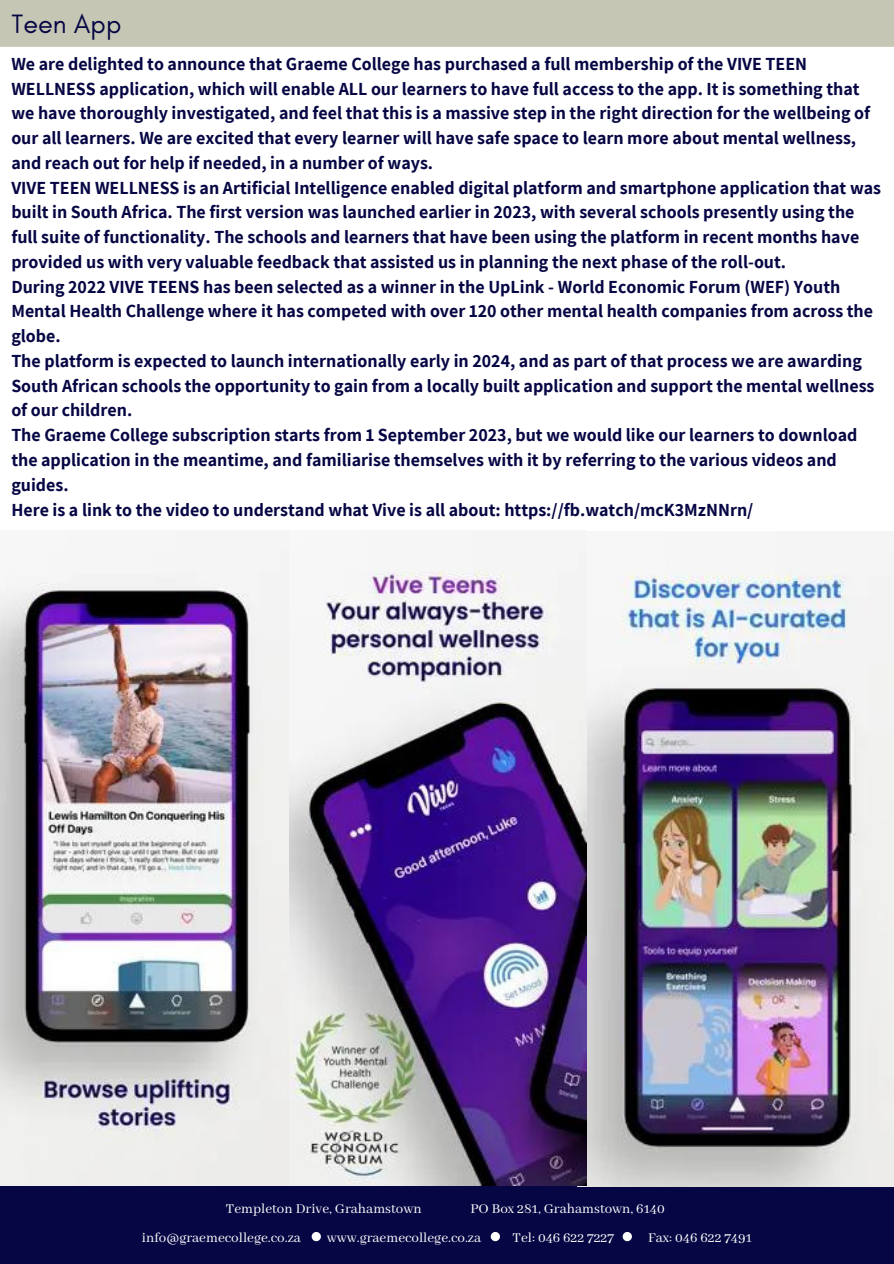
<style>
.page{position:relative;width:894px;height:1264px;background:#fff}
.page>*{position:absolute;margin:0;border:0;box-sizing:border-box;transform-origin:0 0}
.t1{font:27px "Glacial Indifference";color:#060644}
.t2{font:700 18px/24.8px "Assistant";color:#060644}
.t3{font:15px "Abhaya Libre";color:#fff}
</style>
<div class="page">
<div style="left:0;top:1186px;width:893px;height:77px;background:#060644"></div>
<svg style="left:490px;top:1231px;width:10px;height:10px"></svg>
<svg style="left:622px;top:1231px;width:9px;height:10px"></svg>
<svg style="left:311px;top:1231px;width:10px;height:10px"></svg>
<div style="left:0;top:0;width:893px;height:47px;background:#c6c6b5"></div>
<img style="left:577px;top:550px;width:316px;height:636px">
<img style="left:288px;top:550px;width:298px;height:635px">
<img style="left:0;top:550px;width:288px;height:635px">
<p class="t1" style="left:12px;top:7px;width:111px">Teen App</p>
<p class="t2" style="left:11px;top:51px;width:871px">We are delighted to announce that Graeme College has purchased a full membership of the VIVE TEEN WELLNESS application, which will enable ALL our learners to have full access to the app. It is something that we have thoroughly investigated, and feel that this is a massive step in the right direction for the wellbeing of our all learners. We are excited that every learner will have safe space to learn more about mental wellness, and reach out for help if needed, in a number of ways.<br>VIVE TEEN WELLNESS is an Artificial Intelligence enabled digital platform and smartphone application that was built in South Africa. The first version was launched earlier in 2023, with several schools presently using the full suite of functionality. The schools and learners that have been using the platform in recent months have provided us with very valuable feedback that assisted us in planning the next phase of the roll-out.<br>During 2022 VIVE TEENS has been selected as a winner in the UpLink - World Economic Forum (WEF) Youth Mental Health Challenge where it has competed with over 120 other mental health companies from across the globe.<br>The platform is expected to launch internationally early in 2024, and as part of that process we are awarding South African schools the opportunity to gain from a locally built application and support the mental wellness of our children.<br>The Graeme College subscription starts from 1 September 2023, but we would like our learners to download the application in the meantime, and familiarise themselves with it by referring to the various videos and guides.<br>Here is a link to the video to understand what Vive is all about: https://fb.watch/mcK3MzNNrn/</p>
<h1 class="t3" style="left:226px;top:1200px;width:197px">Templeton Drive, Grahamstown</h1>
<h1 class="t3" style="left:470px;top:1200px;width:196px">PO Box 281, Grahamstown, 6140</h1>
<h2 class="t3" style="left:142px;top:1228px;width:160px">info@graemecollege.co.za</h2>
<h2 class="t3" style="left:326px;top:1228px;width:156px">www.graemecollege.co.za</h2>
<h2 class="t3" style="left:512px;top:1228px;width:103px">Tel: 046 622 7227</h2>
<h2 class="t3" style="left:648px;top:1228px;width:105px">Fax: 046 622 7491</h2>
</div>
